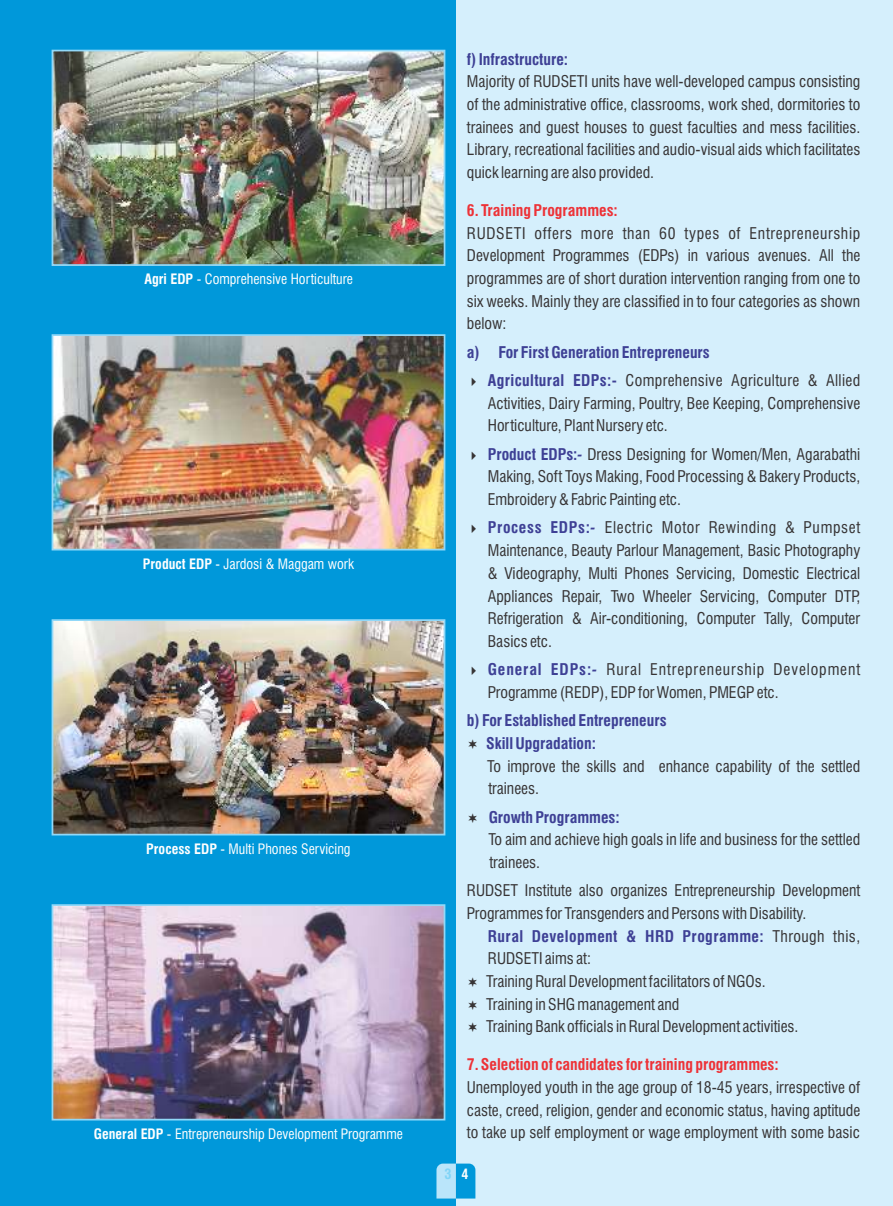
<style>
.page{position:relative;width:893px;height:1206px;background:#fff}
.page>*{position:absolute;margin:0;border:0;box-sizing:border-box;transform-origin:0 0}
.t1{font:condensed 15.75px/22.6px "Swiss 721 BT";color:#373435;text-align:justify}
.t2{font:700 condensed 15.75px/22.8px "Swiss 721 BT";color:#3e4095}
.t3{font:condensed 15.75px/22.8px "Swiss 721 BT";letter-spacing:.055em;color:#373435}
.t4{font:700 condensed 15.75px "Swiss 721 BT";color:#ed3237}
.t5{font:condensed 14px "Swiss 721 BT";color:#fefefe}
.t6{font:700 condensed 14px "Swiss 721 BT";color:#80d4f7}
.s1{font-weight:700}
.s2{font-weight:700;color:#3e4095}
.s3{font-weight:700;font-style:italic;color:#3e4095}
.s4{color:#fefefe}
</style>
<div class="page">
<div style="left:0;top:0;width:893px;height:1205px;background:#d5effc"></div>
<div style="left:0;top:0;width:456px;height:1205px;background:#0098da"></div>
<img style="left:55px;top:53px;width:387px;height:210px">
<div style="left:52px;top:50px;width:393px;height:216px;border:2px solid #91d8f8"></div>
<img style="left:55px;top:907px;width:387px;height:210px">
<div style="left:52px;top:904px;width:393px;height:216px;border:2px solid #91d8f8"></div>
<img style="left:55px;top:337px;width:387px;height:210px">
<div style="left:52px;top:334px;width:393px;height:216px;border:2px solid #91d8f8"></div>
<img style="left:55px;top:622px;width:387px;height:210px">
<div style="left:52px;top:619px;width:393px;height:216px;border:2px solid #91d8f8"></div>
<svg style="left:436px;top:1163px;width:39px;height:35px"></svg>
<p class="t5" style="left:144px;top:273px;width:210px"><span class="s1">Agri EDP</span> - Comprehensive Horticulture</p>
<p class="t5" style="left:143px;top:558px;width:213px"><span class="s1">Product EDP</span> - Jardosi &amp; Maggam work</p>
<p class="t5" style="left:146px;top:843px;width:206px"><span class="s1">Process EDP</span> - Multi Phones Servicing</p>
<p class="t5" style="left:94px;top:1127px;width:311px"><span class="s1">General EDP</span> - Entrepreneurship Development Programme</p>
<p class="t2" style="left:467px;top:49px;width:103px">f) Infrastructure:</p>
<p class="t1" style="left:467px;top:72px;width:395px">Majority of RUDSETI units have well-developed campus consisting of the administrative office, classrooms, work shed, dormitories to trainees and guest houses to guest faculties and mess facilities.<br>Library, recreational facilities and audio-visual aids which facilitates quick learning are also provided.</p>
<p class="t4" style="left:467px;top:204px;width:153px">6. Training Programmes:</p>
<p class="t1" style="left:467px;top:223px;width:395px">RUDSETI offers more than 60 types of Entrepreneurship Development Programmes (EDPs) in various avenues. All the programmes are of short duration intervention ranging from one to six weeks. Mainly they are classified in to four categories as shown below:</p>
<p class="t2" style="left:467px;top:342px;width:244px">a) For First Generation Entrepreneurs</p>
<p class="t1" style="left:488px;top:370px;width:374px;text-indent:-21px">✔ <span class="s2">Agricultural EDPs:-</span> Comprehensive Agriculture &amp; Allied Activities, Dairy Farming, Poultry, Bee Keeping, Comprehensive Horticulture, Plant Nursery etc.</p>
<p class="t1" style="left:488px;top:444px;width:374px;text-indent:-21px">✔ <span class="s2">Product EDPs:</span><span class="s3">-</span> Dress Designing for Women/Men, Agarabathi Making, Soft Toys Making, Food Processing &amp; Bakery Products, Embroidery &amp; Fabric Painting etc.</p>
<p class="t1" style="left:488px;top:518px;width:374px;text-indent:-21px">✔ <span class="s2">Process EDPs:</span><span class="s3">-</span> Electric Motor Rewinding &amp; Pumpset Maintenance, Beauty Parlour Management, Basic Photography &amp; Videography, Multi Phones Servicing, Domestic Electrical Appliances Repair, Two Wheeler Servicing, Computer DTP, Refrigeration &amp; Air-conditioning, Computer Tally, Computer Basics etc.</p>
<p class="t3" style="left:488px;top:659px;width:374px;text-indent:-21px">✔ <span class="s2">General EDPs:</span><span class="s3">-</span> Rural Entrepreneurship Development<br>Programme (REDP), EDP for Women, PMEGP etc.</p>
<p class="t2" style="left:486px;top:711px;width:182px;text-indent:-20px">b) For Established Entrepreneurs<br>Skill Upgradation:</p>
<p class="t1" style="left:487px;top:756px;width:374px">To improve the skills and enhance capability of the settled trainees.</p>
<p class="t2" style="left:489px;top:807px;width:133px">Growth Programmes:</p>
<p class="t1" style="left:488px;top:830px;width:373px">To aim and achieve high goals in life and business for the settled trainees.</p>
<p class="t1" style="left:467px;top:881px;width:395px">RUDSET Institute also organizes Entrepreneurship Development<br>Programmes for Transgenders and Persons with Disability.</p>
<p class="t1" style="left:486px;top:926px;width:375px;text-align:left"><span class="s2">Rural Development &amp; HRD Programme:</span> Through this, RUDSETI aims at:<br>Training Rural Development facilitators of NGOs.<br>Training in SHG management and<br>Training Bank officials in Rural Development activities.</p>
<p class="t4" style="left:467px;top:1058px;width:314px">7. Selection of candidates for training programmes:</p>
<p class="t1" style="left:467px;top:1077px;width:395px">Unemployed youth in the age group of 18-45 years, irrespective of caste, creed, religion, gender and economic status, having aptitude to take up self employment or wage employment with some basic</p>
<p class="t6" style="left:444px;top:1168px;width:25px">3 <span class="s4">4</span></p>
</div>
